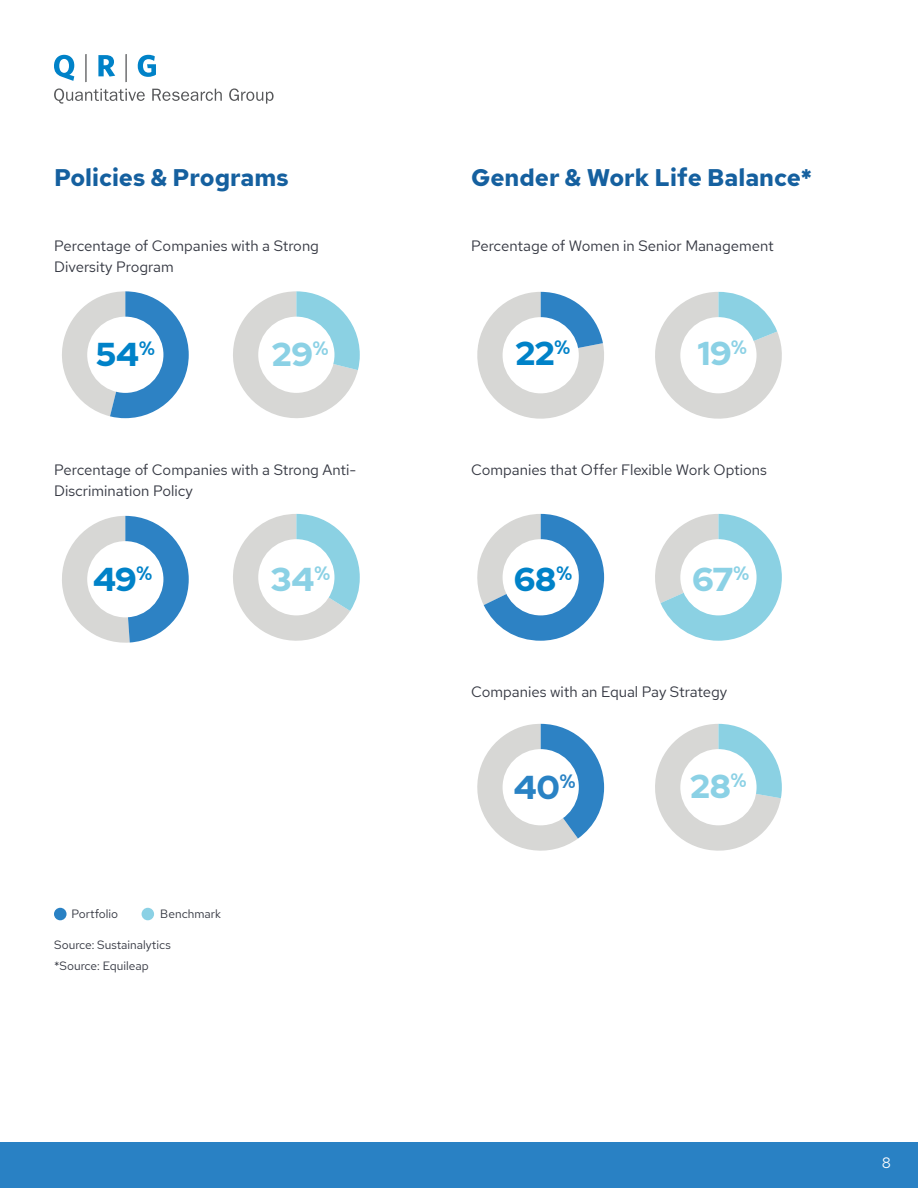
<style>
.page{position:relative;width:918px;height:1188px;background:#fff}
.page>*{position:absolute;margin:0;border:0;box-sizing:border-box;transform-origin:0 0}
.t1{font:900 33px "Red Hat Display";color:#8bd1e5}
.t2{font:900 33px "Red Hat Display";color:#0082c8}
.t3{font:900 33px "Red Hat Display";color:#2982c4}
.t4{font:700 24px "Red Hat Text";color:#15609f}
.t5{font:15px/21px "Red Hat Text";color:#353842}
.t6{font:15px "Red Hat Text";color:#fff}
.t7{font:12px "Red Hat Text";color:#353842}
</style>
<div class="page">
<svg style="left:54px;top:88px;width:91px;height:16px"></svg>
<svg style="left:152px;top:89px;width:70px;height:12px"></svg>
<svg style="left:229px;top:88px;width:45px;height:16px"></svg>
<svg style="left:54px;top:55px;width:20px;height:26px"></svg>
<hr style="left:85px;top:54px;width:2px;height:28px;background:#57585a">
<hr style="left:125px;top:54px;width:2px;height:28px;background:#57585a">
<svg style="left:98px;top:55px;width:17px;height:22px"></svg>
<svg style="left:138px;top:55px;width:18px;height:22px"></svg>
<svg style="left:655px;top:724px;width:127px;height:127px"></svg>
<div style="left:680px;top:749px;width:77px;height:76px;background:#fff;border-radius:50%"></div>
<svg style="left:477px;top:724px;width:127px;height:127px"></svg>
<div style="left:503px;top:749px;width:76px;height:76px;background:#fff;border-radius:50%"></div>
<svg style="left:655px;top:514px;width:127px;height:127px"></svg>
<div style="left:680px;top:539px;width:77px;height:76px;background:#fff;border-radius:50%"></div>
<svg style="left:477px;top:514px;width:127px;height:127px"></svg>
<div style="left:503px;top:539px;width:76px;height:76px;background:#fff;border-radius:50%"></div>
<svg style="left:233px;top:514px;width:127px;height:127px"></svg>
<div style="left:258px;top:539px;width:76px;height:76px;background:#fff;border-radius:50%"></div>
<svg style="left:62px;top:516px;width:127px;height:127px"></svg>
<div style="left:87px;top:541px;width:76px;height:76px;background:#fff;border-radius:50%"></div>
<svg style="left:655px;top:292px;width:127px;height:127px"></svg>
<div style="left:680px;top:317px;width:77px;height:76px;background:#fff;border-radius:50%"></div>
<svg style="left:477px;top:292px;width:127px;height:127px"></svg>
<div style="left:503px;top:317px;width:76px;height:76px;background:#fff;border-radius:50%"></div>
<svg style="left:233px;top:291px;width:127px;height:127px"></svg>
<div style="left:258px;top:317px;width:76px;height:76px;background:#fff;border-radius:50%"></div>
<div style="left:0;top:1142px;width:918px;height:46px;background:#2981c4"></div>
<div style="left:54px;top:908px;width:13px;height:12px;background:#2981c4;border-radius:50%"></div>
<div style="left:142px;top:908px;width:12px;height:12px;background:#8bd1e5;border-radius:50%"></div>
<svg style="left:62px;top:291px;width:127px;height:127px"></svg>
<div style="left:87px;top:317px;width:76px;height:76px;background:#fff;border-radius:50%"></div>
<p class="t4" style="left:54px;top:162px;width:236px">Policies &amp; Programs</p>
<p class="t4" style="left:471px;top:162px;width:343px">Gender &amp; Work Life Balance*</p>
<p class="t5" style="left:54px;top:236px;width:266px">Percentage of Companies with a Strong<br>Diversity Program</p>
<p class="t5" style="left:471px;top:236px;width:304px">Percentage of Women in Senior Management</p>
<p class="t2" style="left:96px;top:333px;width:60px">54<sup>%</sup></p>
<p class="t2" style="left:516px;top:332px;width:56px">22<sup>%</sup></p>
<p class="t1" style="left:272px;top:333px;width:58px">29<sup>%</sup></p>
<p class="t1" style="left:698px;top:332px;width:51px">19<sup>%</sup></p>
<p class="t5" style="left:54px;top:459px;width:304px">Percentage of Companies with a Strong Anti-<br>Discrimination Policy</p>
<p class="t2" style="left:93px;top:557px;width:61px">49<sup>%</sup></p>
<p class="t1" style="left:271px;top:557px;width:61px">34<sup>%</sup></p>
<p class="t7" style="left:71px;top:906px;width:48px">Portfolio</p>
<p class="t7" style="left:160px;top:906px;width:62px">Benchmark</p>
<p class="t7" style="left:54px;top:937px;width:118px">Source: Sustainalytics</p>
<p class="t7" style="left:54px;top:958px;width:96px">*Source: Equileap</p>
<p class="t5" style="left:471px;top:459px;width:297px">Companies that Offer Flexible Work Options</p>
<p class="t2" style="left:514px;top:557px;width:60px">68<sup>%</sup></p>
<p class="t1" style="left:693px;top:557px;width:58px">67<sup>%</sup></p>
<p class="t5" style="left:471px;top:681px;width:258px">Companies with an Equal Pay Strategy</p>
<p class="t3" style="left:514px;top:766px;width:63px">40<sup>%</sup></p>
<p class="t1" style="left:690px;top:764px;width:58px">28<sup>%</sup></p>
<p class="t6" style="left:882px;top:1153px;width:11px">8</p>
</div>
